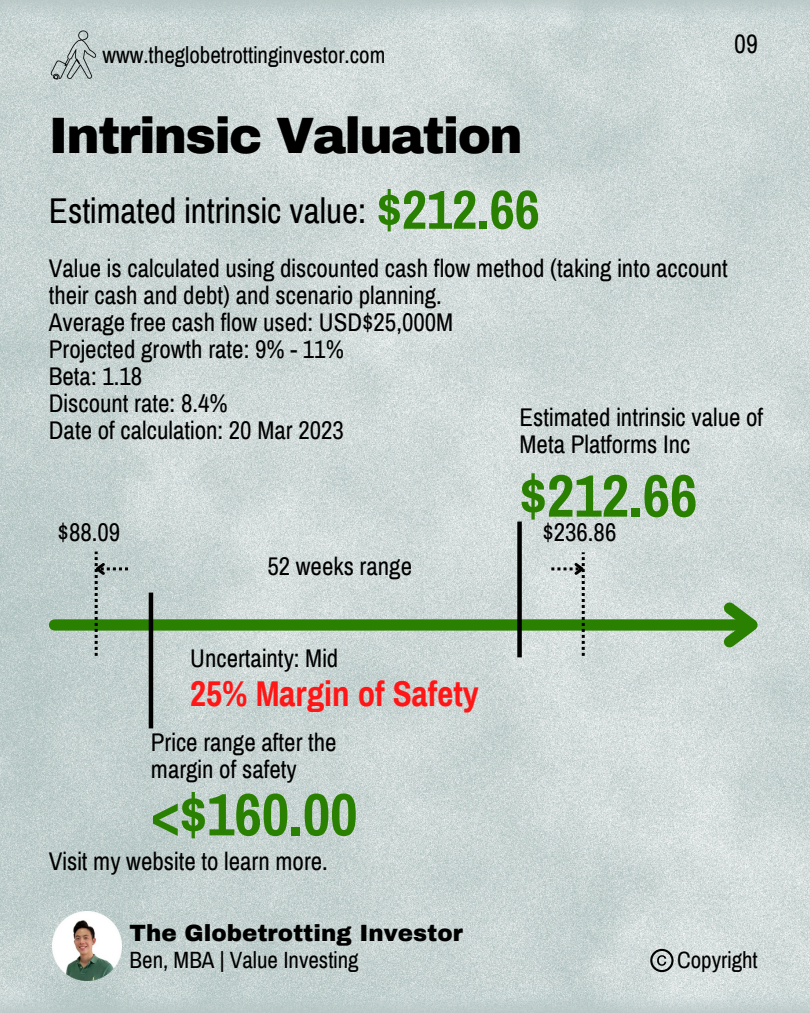
<style>
.page{position:relative;width:810px;height:1013px;background:#fff}
.page>*{position:absolute;margin:0;border:0;box-sizing:border-box;transform-origin:0 0}
.t1{font:700 60px "Archivo Narrow";color:#2a8000}
.t2{font:900 50px "Archivo";letter-spacing:-.035em;color:#000}
.t3{font:35px "Archivo Narrow";color:#000}
.t4{font:700 35px "Archivo Narrow";color:#ff1616}
.t5{font:26px "Archivo Narrow";color:#000}
.t6{font:25px/27px "Archivo Narrow";color:#000}
.t7{font:23px "Archivo Narrow";color:#000}
.t8{font:900 23px "Archivo";color:#000}
.s1{font-weight:700;font-size:55px;color:#2a8000}
</style>
<div class="page">
<img style="left:0;top:0;width:810px;height:1012px">
<img style="left:49px;top:30px;width:46px;height:52px">
<div style="left:54px;top:619px;width:695px;height:11px;background:#2a8000"></div>
<svg style="left:714px;top:592px;width:57px;height:65px;background:#a3c19e"></svg>
<div style="left:517px;top:521px;width:5px;height:136px;background:#000"></div>
<hr style="left:149px;top:592px;width:4px;height:136px;background:#000">
<svg style="left:551px;top:552px;width:36px;height:104px;background:#b7c6b8"></svg>
<svg style="left:92px;top:551px;width:36px;height:105px;background:#a6baab"></svg>
<img style="left:53px;top:911px;width:69px;height:69px">
<svg style="left:650px;top:948px;width:24px;height:24px"></svg>
<p class="t7" style="left:103px;top:43px;width:284px">www.theglobetrottinginvestor.com</p>
<h2 class="t2" style="left:49px;top:109px;width:475px">Intrinsic Valuation</h2>
<h3 class="t3" style="left:49px;top:192px;width:492px">Estimated intrinsic value: <span class="s1">$212.66</span></h3>
<p class="t5" style="left:734px;top:30px;width:25px">09</p>
<p class="t6" style="left:49px;top:255px;width:681px">Value is calculated using discounted cash flow method (taking into account their cash and debt) and scenario planning.<br>Average free cash flow used: USD$25,000M<br>Projected growth rate: 9% - 11%<br>Beta: 1.18<br>Discount rate: 8.4%<br>Date of calculation: 20 Mar 2023</p>
<p class="t6" style="left:520px;top:404px;width:245px">Estimated intrinsic value of<br>Meta Platforms Inc</p>
<h1 class="t1" style="left:520px;top:464px;width:179px">$212.66</h1>
<p class="t6" style="left:58px;top:519px;width:64px">$88.09</p>
<p class="t6" style="left:542px;top:519px;width:76px">$236.86</p>
<p class="t6" style="left:267px;top:553px;width:146px">52 weeks range</p>
<p class="t6" style="left:190px;top:645px;width:150px">Uncertainty: Mid</p>
<h3 class="t4" style="left:190px;top:675px;width:290px">25% Margin of Safety</h3>
<p class="t6" style="left:151px;top:729px;width:187px">Price range after the margin of safety</p>
<h1 class="t1" style="left:151px;top:782px;width:208px">&lt;$160.00</h1>
<p class="t6" style="left:49px;top:848px;width:281px">Visit my website to learn more.</p>
<p class="t8" style="left:130px;top:920px;width:335px">The Globetrotting Investor</p>
<p class="t7" style="left:130px;top:947px;width:231px">Ben, MBA | Value Investing</p>
<p class="t7" style="left:677px;top:947px;width:82px">Copyright</p>
</div>
